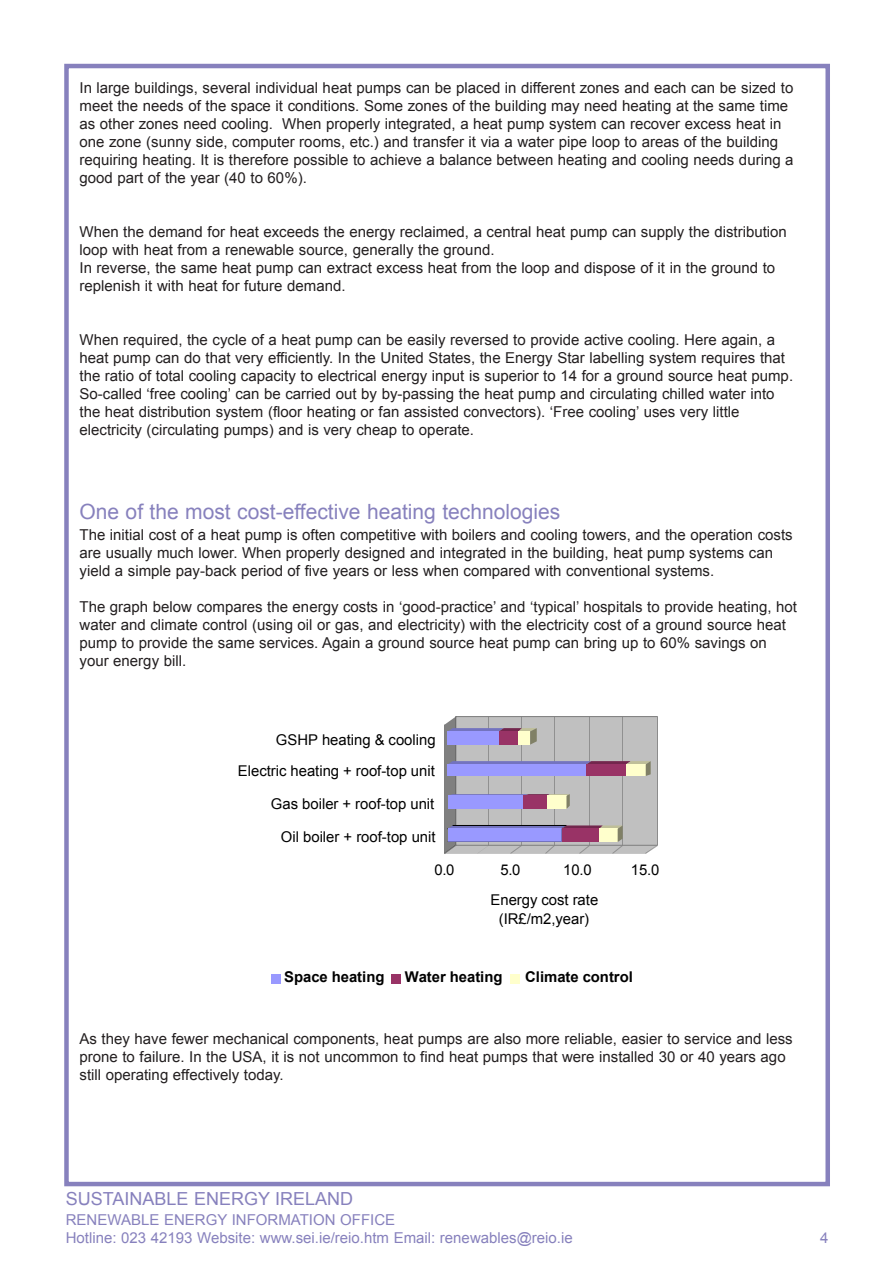
<style>
.page{position:relative;width:893px;height:1263px;background:#fff}
.page>*{position:absolute;margin:0;border:0;box-sizing:border-box;transform-origin:0 0}
.t1{font:21px "Arial";color:#8781bd}
.t2{font:18px "Arial";color:#8781bd}
.t3{font:15px/18px "Arial";color:#231f20}
.t4{font:15px/18px "Arial";color:#8781bd}
.t5{font:14.85px/19.8px "Arial";color:#000;text-align:center}
.t6{font:700 14.85px "Arial";color:#000}
</style>
<div class="page">
<div style="left:64px;top:64px;width:766px;height:1122px;border:4px solid #8781bd"></div>
<svg style="left:444px;top:717px;width:213px;height:137px;background:#b1aabf"></svg>
<div style="left:271px;top:974px;width:10px;height:10px;background:#99f"></div>
<div style="left:391px;top:974px;width:10px;height:10px;background:#936"></div>
<div style="left:510px;top:974px;width:10px;height:10px;background:#ffc"></div>
<p class="t3" style="left:79px;top:79px;width:715px">In large buildings, several individual heat pumps can be placed in different zones and each can be sized to meet the needs of the space it conditions. Some zones of the building may need heating at the same time as other zones need cooling. When properly integrated, a heat pump system can recover excess heat in one zone (sunny side, computer rooms, etc.) and transfer it via a water pipe loop to areas of the building requiring heating. It is therefore possible to achieve a balance between heating and cooling needs during a good part of the year (40 to 60%).</p>
<p class="t3" style="left:79px;top:223px;width:709px">When the demand for heat exceeds the energy reclaimed, a central heat pump can supply the distribution loop with heat from a renewable source, generally the ground.<br>In reverse, the same heat pump can extract excess heat from the loop and dispose of it in the ground to replenish it with heat for future demand.</p>
<p class="t3" style="left:79px;top:331px;width:715px">When required, the cycle of a heat pump can be easily reversed to provide active cooling. Here again, a heat pump can do that very efficiently. In the United States, the Energy Star labelling system requires that the ratio of total cooling capacity to electrical energy input is superior to 14 for a ground source heat pump.<br>So-called ‘free cooling’ can be carried out by by-passing the heat pump and circulating chilled water into the heat distribution system (floor heating or fan assisted convectors). ‘Free cooling’ uses very little electricity (circulating pumps) and is very cheap to operate.</p>
<h1 class="t1" style="left:79px;top:500px;width:482px">One of the most cost-effective heating technologies</h1>
<p class="t3" style="left:79px;top:526px;width:714px">The initial cost of a heat pump is often competitive with boilers and cooling towers, and the operation costs are usually much lower. When properly designed and integrated in the building, heat pump systems can yield a simple pay-back period of five years or less when compared with conventional systems.</p>
<p class="t3" style="left:79px;top:598px;width:719px">The graph below compares the energy costs in ‘good-practice’ and ‘typical’ hospitals to provide heating, hot water and climate control (using oil or gas, and electricity) with the electricity cost of a ground source heat pump to provide the same services. Again a ground source heat pump can bring up to 60% savings on your energy bill.</p>
<p class="t5" style="left:276px;top:730px;width:161px">GSHP heating &amp; cooling</p>
<p class="t5" style="left:238px;top:761px;width:198px">Electric heating + roof-top unit</p>
<p class="t5" style="left:271px;top:794px;width:165px">Gas boiler + roof-top unit</p>
<p class="t5" style="left:281px;top:827px;width:156px">Oil boiler + roof-top unit</p>
<p class="t5" style="left:434px;top:860px;width:22px">0.0</p>
<p class="t5" style="left:500px;top:860px;width:22px">5.0</p>
<p class="t5" style="left:563px;top:860px;width:30px">10.0</p>
<p class="t5" style="left:631px;top:860px;width:30px">15.0</p>
<p class="t5" style="left:490px;top:890px;width:109px">Energy cost rate (IR£/m2,year)</p>
<p class="t6" style="left:284px;top:969px;width:102px">Space heating</p>
<p class="t6" style="left:404px;top:969px;width:99px">Water heating</p>
<p class="t6" style="left:525px;top:969px;width:109px">Climate control</p>
<p class="t3" style="left:79px;top:1030px;width:714px">As they have fewer mechanical components, heat pumps are also more reliable, easier to service and less prone to failure. In the USA, it is not uncommon to find heat pumps that were installed 30 or 40 years ago still operating effectively today.</p>
<p class="t2" style="left:66px;top:1189px;width:289px">SUSTAINABLE ENERGY IRELAND</p>
<p class="t4" style="left:66px;top:1210px;width:508px">RENEWABLE ENERGY INFORMATION OFFICE<br>Hotline: 023 42193 Website: www.sei.ie/reio.htm Email: renewables@reio.ie</p>
<p class="t4" style="left:820px;top:1228px;width:10px">4</p>
</div>
